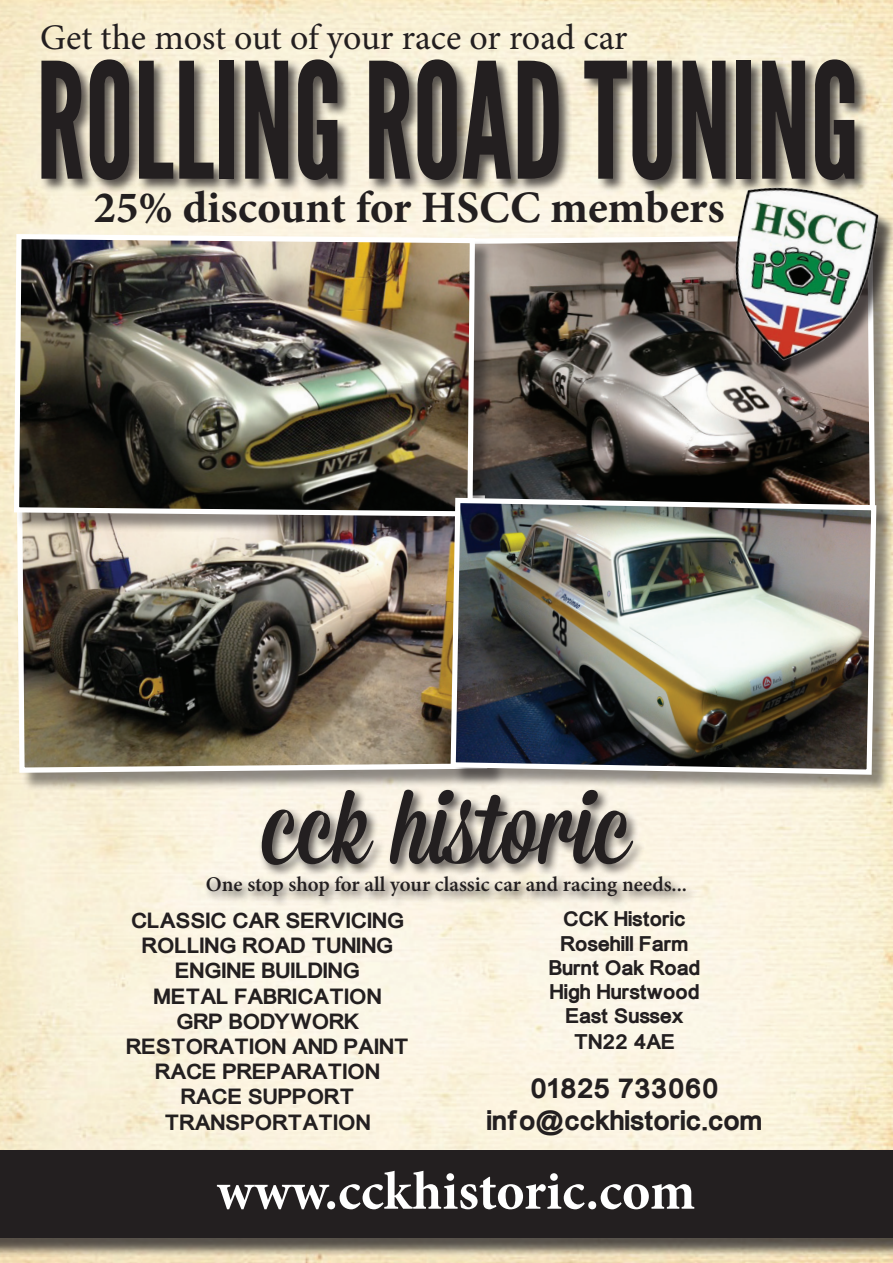
<style>
.page{position:relative;width:893px;height:1263px;background:#fff}
.page>*{position:absolute;margin:0;border:0;box-sizing:border-box;transform-origin:0 0}
.t1{font:160.5px "League Gothic";color:#231f20;scale:.85 1}
.t2{font:103.5px "Mission Script";color:#231f20}
.t3{font:700 54px "Minion Pro";color:#fff}
.t4{font:700 45px "Minion Pro";color:#231f20}
.t5{font:36px "Minion Pro";color:#231f20}
.t6{font:700 27px/32.4px "ER Univers Mac";color:#231f20;text-align:center}
.t7{font:700 21px/25.2px "ER Univers Mac";color:#231f20;text-align:center}
.t8{font:600 21px "Minion Pro";color:#231f20}
.t9{font:700 20.25px/24.5px "ER Univers Mac";color:#231f20;text-align:center}
</style>
<div class="page">
<div style="left:0;top:1152px;width:893px;height:105px;background:#231f20;opacity:.75"></div>
<div style="left:0;top:1150px;width:893px;height:88px;background:#231f20"></div>
<div style="left:203px;top:786px;width:494px;height:122px;background:#231f20;opacity:.75"></div>
<div style="left:40px;top:58px;width:828px;height:136px;background:#231f20;opacity:.75"></div>
<svg style="left:478px;top:232px;width:400px;height:263px;background:#655e58"></svg>
<div style="left:19px;top:498px;width:487px;height:293px;background:#231f20;opacity:.5"></div>
<img style="left:14px;top:519px;width:434px;height:256px">
<div style="left:16px;top:236px;width:478px;height:299px;background:#231f20;opacity:.5"></div>
<img style="left:11px;top:231px;width:467px;height:288px">
<div style="left:453px;top:501px;width:440px;height:292px;background:#231f20;opacity:.5"></div>
<img style="left:448px;top:495px;width:431px;height:282px">
<div style="left:738px;top:191px;width:155px;height:188px;background:#231f20;opacity:.75"></div>
<img style="left:712px;top:177px;width:176px;height:200px">
<h3 class="t5" style="left:40px;top:13px;width:589px">Get the most out of your race or road car</h3>
<h1 class="t1" style="left:36px;top:29px;width:970px">ROLLING ROAD TUNING</h1>
<h3 class="t4" style="left:94px;top:176px;width:633px">25% discount for HSCC members</h3>
<h2 class="t2" style="left:262px;top:765px;width:370px">cck historic</h2>
<p class="t8" style="left:206px;top:869px;width:483px">One stop shop for all your classic car and racing needs...</p>
<p class="t7" style="left:126px;top:908px;width:284px">CLASSIC CAR SERVICING<br>ROLLING ROAD TUNING<br>ENGINE BUILDING<br>METAL FABRICATION<br>GRP BODYWORK<br>RESTORATION AND PAINT<br>RACE PREPARATION<br>RACE SUPPORT<br>TRANSPORTATION</p>
<p class="t9" style="left:549px;top:907px;width:153px">CCK Historic<br>Rosehill Farm<br>Burnt Oak Road<br>High Hurstwood<br>East Sussex<br>TN22 4AE</p>
<p class="t6" style="left:486px;top:1072px;width:277px">01825 733060 info@cckhistoric.com</p>
<h3 class="t3" style="left:217px;top:1153px;width:480px">www.cckhistoric.com</h3>
</div>
